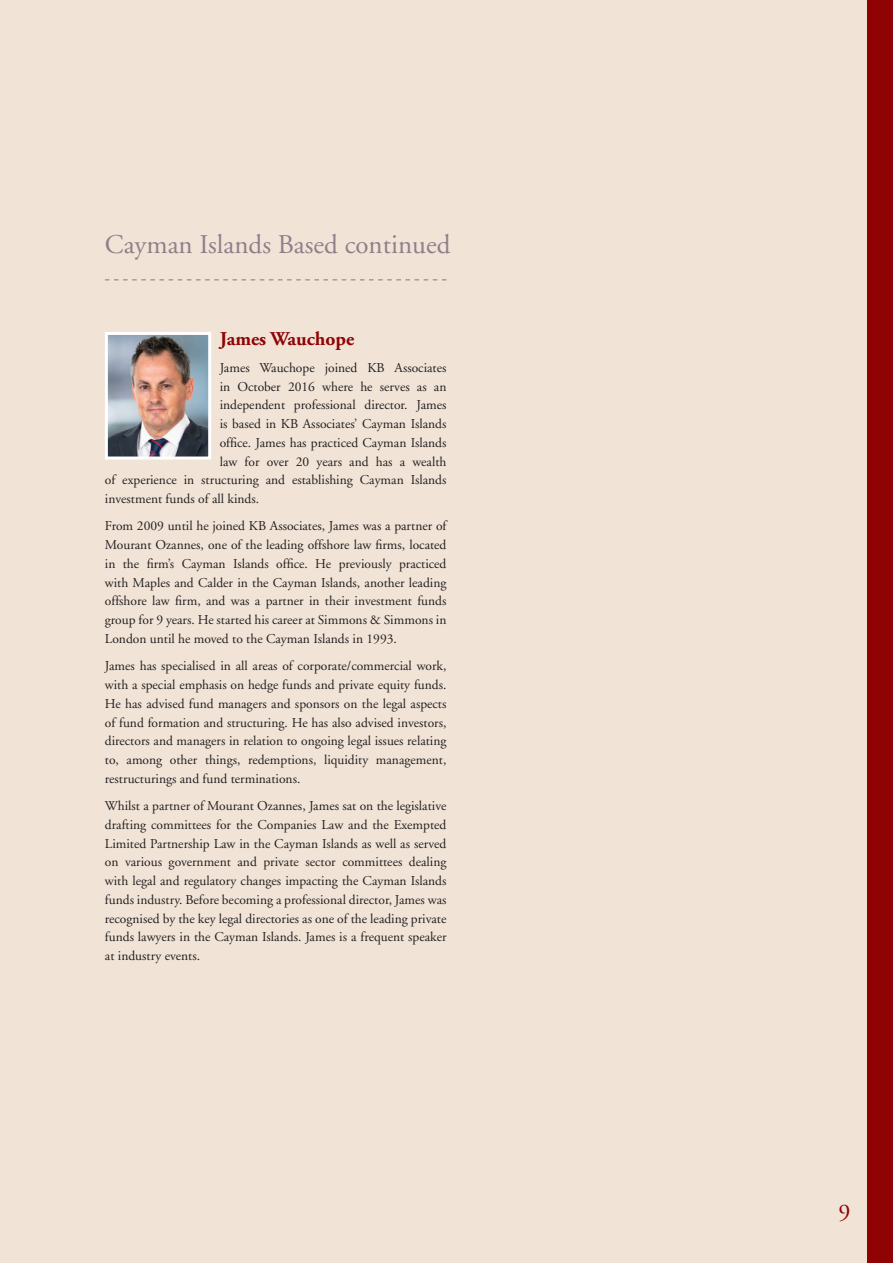
<style>
.page{position:relative;width:893px;height:1263px;background:#f1e4d7}
.page>*{position:absolute;margin:0;border:0;box-sizing:border-box;transform-origin:0 0}
.t1{font:27px "Adobe Garamond";color:#927e8a}
.t2{font:24px "Adobe Garamond";color:#8f0305}
.t3{font:700 19.5px "Adobe Garamond";color:#8f0305}
.t4{font:13.5px/18.8px "Adobe Garamond";color:#231f20;text-align:justify}
</style>
<div class="page">
<div style="left:868px;top:0;width:25px;height:1263px;background:#8f0305"></div>
<img style="left:109px;top:336px;width:98px;height:119px">
<div style="left:105px;top:332px;width:106px;height:127px;border:3px solid #fff"></div>
<svg style="left:105px;top:279px;width:341px;height:1px"></svg>
<p class="t1" style="left:105px;top:230px;width:347px">Cayman Islands Based continued</p>
<p class="t3" style="left:220px;top:328px;width:136px">James Wauchope</p>
<p class="t4" style="left:220px;top:359px;width:228px">James Wauchope joined KB Associates</p>
<p class="t4" style="left:220px;top:377px;width:228px">in October 2016 where he serves as an</p>
<p class="t4" style="left:220px;top:396px;width:228px">independent professional director. James</p>
<p class="t4" style="left:220px;top:415px;width:228px">is based in KB Associates’ Cayman Islands</p>
<p class="t4" style="left:220px;top:434px;width:228px">office. James has practiced Cayman Islands</p>
<p class="t4" style="left:220px;top:452px;width:228px">law for over 20 years and has a wealth</p>
<p class="t4" style="left:105px;top:471px;width:343px">of experience in structuring and establishing Cayman Islands</p>
<p class="t4" style="left:105px;top:490px;width:156px">investment funds of all kinds.</p>
<p class="t4" style="left:105px;top:517px;width:343px">From 2009 until he joined KB Associates, James was a partner of Mourant Ozannes, one of the leading offshore law firms, located in the firm’s Cayman Islands office. He previously practiced with Maples and Calder in the Cayman Islands, another leading offshore law firm, and was a partner in their investment funds group for 9 years. He started his career at Simmons &amp; Simmons in London until he moved to the Cayman Islands in 1993.</p>
<p class="t4" style="left:105px;top:657px;width:343px">James has specialised in all areas of corporate/commercial work, with a special emphasis on hedge funds and private equity funds.<br>He has advised fund managers and sponsors on the legal aspects of fund formation and structuring. He has also advised investors, directors and managers in relation to ongoing legal issues relating to, among other things, redemptions, liquidity management, restructurings and fund terminations.</p>
<p class="t4" style="left:105px;top:797px;width:343px">Whilst a partner of Mourant Ozannes, James sat on the legislative drafting committees for the Companies Law and the Exempted Limited Partnership Law in the Cayman Islands as well as served on various government and private sector committees dealing with legal and regulatory changes impacting the Cayman Islands funds industry. Before becoming a professional director, James was recognised by the key legal directories as one of the leading private funds lawyers in the Cayman Islands. James is a frequent speaker at industry events.</p>
<p class="t2" style="left:838px;top:1200px;width:13px">9</p>
</div>
